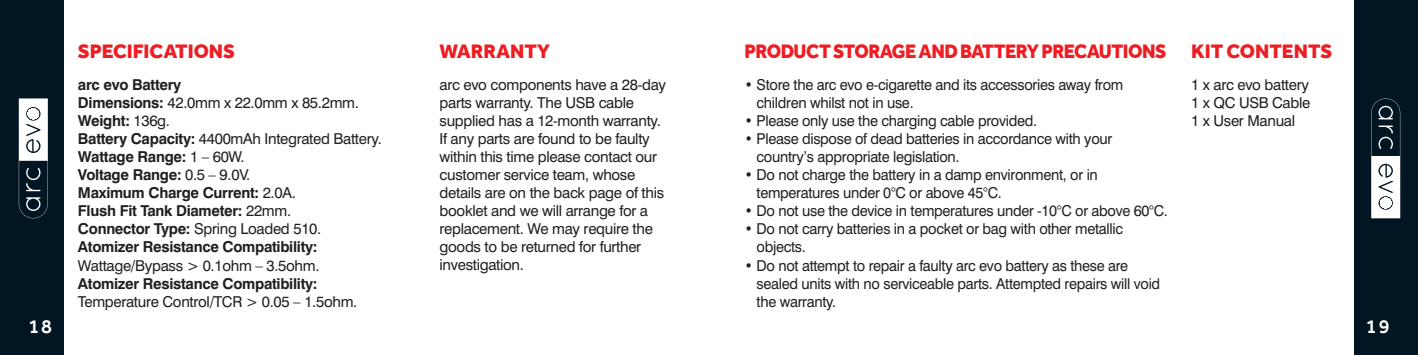
<style>
.page{position:relative;width:1418px;height:355px;background:#fff}
.page>*{position:absolute;margin:0;border:0;box-sizing:border-box;transform-origin:0 0}
.t1{font:800 20px "Effra";letter-spacing:-.025em;color:#ee1d23;scale:.95 1}
.t2{font:800 20px "Effra";color:#ee1d23}
.t3{font:500 20px "Effra";color:#fff}
.t4{font:15px/18px "Swiss 721 BT";letter-spacing:-.02em;color:#231f20}
.t5{font:700 15px/18px "Swiss 721 BT";letter-spacing:-.02em;color:#231f20}
.s1{font-weight:700}
.s2{font-weight:400}
</style>
<div class="page">
<div style="left:0;top:0;width:64px;height:354px;background:#011622"></div>
<div style="left:1354px;top:0;width:63px;height:354px;background:#011622"></div>
<svg style="left:19px;top:98px;width:29px;height:120px"></svg>
<svg style="left:1371px;top:98px;width:29px;height:120px"></svg>
<p class="t2" style="left:78px;top:38px;width:158px">SPECIFICATIONS</p>
<p class="t2" style="left:439px;top:38px;width:112px">WARRANTY</p>
<p class="t1" style="left:744px;top:38px;width:445px">PRODUCT STORAGE AND BATTERY PRECAUTIONS</p>
<p class="t2" style="left:1191px;top:38px;width:142px">KIT CONTENTS</p>
<p class="t5" style="left:78px;top:76px;width:105px">arc evo Battery</p>
<p class="t4" style="left:78px;top:94px;width:282px"><span class="s1">Dimensions:</span> 42.0mm x 22.0mm x 85.2mm.</p>
<p class="t5" style="left:78px;top:112px;width:94px">Weight: <span class="s2">136g.</span></p>
<p class="t4" style="left:78px;top:130px;width:305px"><span class="s1">Battery Capacity:</span> 4400mAh Integrated Battery.</p>
<p class="t5" style="left:78px;top:148px;width:168px">Wattage Range: <span class="s2">1 – 60W.</span></p>
<p class="t5" style="left:78px;top:166px;width:174px">Voltage Range: <span class="s2">0.5 – 9.0V.</span></p>
<p class="t5" style="left:78px;top:184px;width:219px">Maximum Charge Current: <span class="s2">2.0A.</span></p>
<p class="t5" style="left:78px;top:202px;width:215px">Flush Fit Tank Diameter: <span class="s2">22mm.</span></p>
<p class="t4" style="left:78px;top:220px;width:245px"><span class="s1">Connector Type:</span> Spring Loaded 510.</p>
<p class="t5" style="left:78px;top:238px;width:243px">Atomizer Resistance Compatibility:<br><span class="s2">Wattage/Bypass &gt; 0.1ohm – 3.5ohm.</span></p>
<p class="t4" style="left:78px;top:274px;width:281px"><span class="s1">Atomizer Resistance Compatibility:<br></span>Temperature Control/TCR &gt; 0.05 – 1.5ohm.</p>
<p class="t4" style="left:439px;top:75px;width:228px">arc evo components have a 28-day parts warranty. The USB cable supplied has a 12-month warranty.<br>If any parts are found to be faulty within this time please contact our customer service team, whose details are on the back page of this booklet and we will arrange for a replacement. We may require the goods to be returned for further investigation.</p>
<p class="t4" style="left:1191px;top:75px;width:119px">1 x arc evo battery</p>
<p class="t4" style="left:1191px;top:93px;width:121px">1 x QC USB Cable</p>
<p class="t4" style="left:1191px;top:111px;width:106px">1 x User Manual</p>
<p class="t4" style="left:756px;top:76px;width:368px;text-indent:-12px"><span class="s1">•</span> Store the arc evo e-cigarette and its accessories away from children whilst not in use.</p>
<p class="t4" style="left:744px;top:112px;width:294px"><span class="s1">•</span> Please only use the charging cable provided.</p>
<p class="t4" style="left:756px;top:130px;width:357px;text-indent:-12px"><span class="s1">•</span> Please dispose of dead batteries in accordance with your country’s appropriate legislation.</p>
<p class="t4" style="left:756px;top:166px;width:343px;text-indent:-12px"><span class="s1">•</span> Do not charge the battery in a damp environment, or in temperatures under 0°C or above 45°C.</p>
<p class="t4" style="left:744px;top:202px;width:425px"><span class="s1">•</span> Do not use the device in temperatures under -10°C or above 60°C.</p>
<p class="t4" style="left:756px;top:220px;width:368px;text-indent:-12px"><span class="s1">•</span> Do not carry batteries in a pocket or bag with other metallic objects.</p>
<p class="t4" style="left:756px;top:256px;width:405px;text-indent:-12px"><span class="s1">•</span> Do not attempt to repair a faulty arc evo battery as these are sealed units with no serviceable parts. Attempted repairs will void the warranty.</p>
<h1 class="t3" style="left:28px;top:314px;width:25px">18</h1>
<h1 class="t3" style="left:1365px;top:314px;width:25px">19</h1>
</div>
